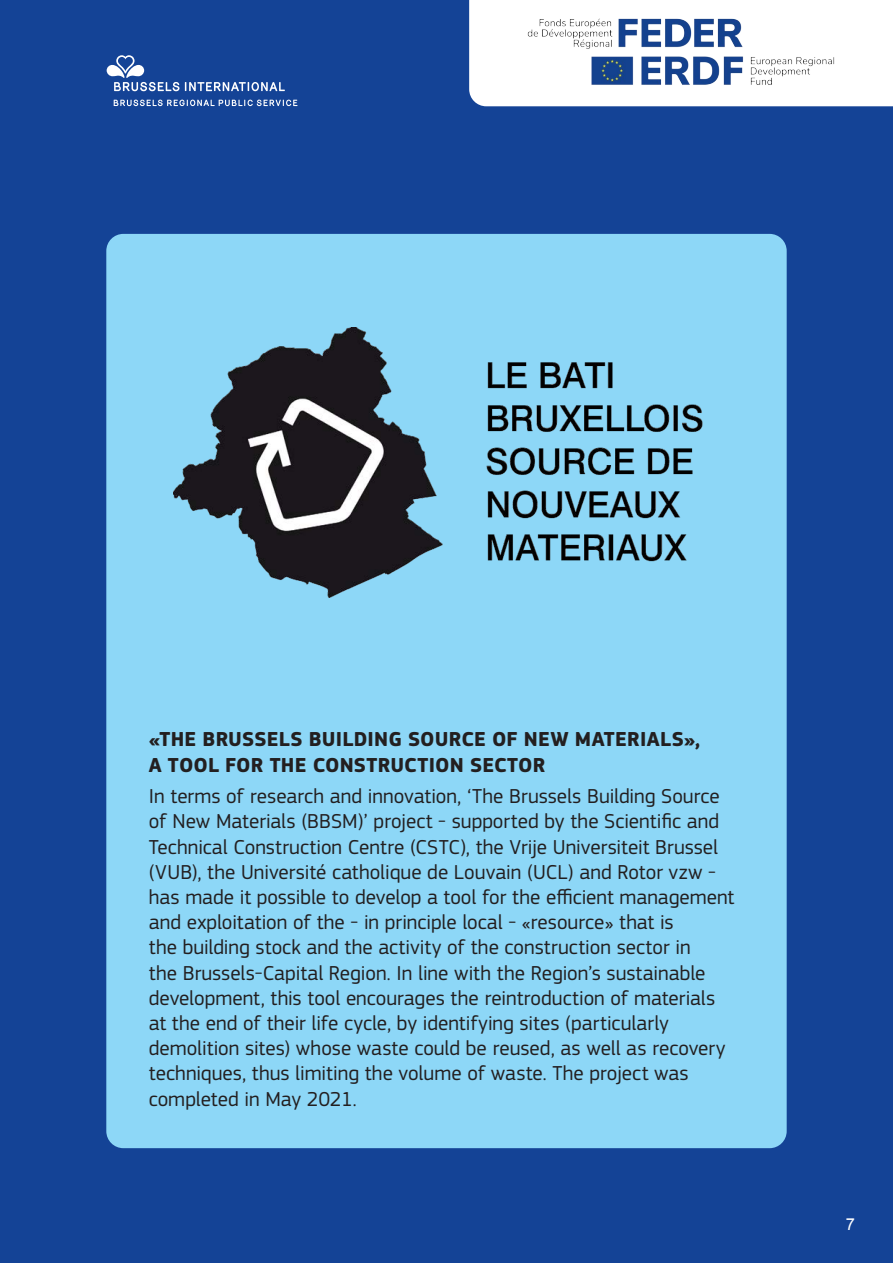
<style>
.page{position:relative;width:893px;height:1263px;background:#144396}
.page>*{position:absolute;margin:0;border:0;box-sizing:border-box;transform-origin:0 0}
.t1{font:21px/25.2px "EC Square Sans Pro";color:#231f20}
.t2{font:700 21px "EC Square Sans Pro";letter-spacing:.01em;color:#231f20}
.t3{font:16.5px "Arial";color:#fff}
</style>
<div class="page">
<div style="left:106px;top:234px;width:681px;height:914px;background:#8dd7f7;border-radius:17px"></div>
<img style="left:173px;top:327px;width:530px;height:270px">
<div style="left:469px;top:0;width:424px;height:106px;background:#fff"></div>
<img style="left:524px;top:12px;width:312px;height:80px">
<svg style="left:107px;top:55px;width:72px;height:36px"></svg>
<svg style="left:185px;top:82px;width:100px;height:9px"></svg>
<svg style="left:114px;top:100px;width:183px;height:6px"></svg>
<p class="t2" style="left:149px;top:727px;width:553px">«THE BRUSSELS BUILDING SOURCE OF NEW MATERIALS»,</p>
<p class="t2" style="left:149px;top:752px;width:398px">A TOOL FOR THE CONSTRUCTION SECTOR</p>
<p class="t1" style="left:149px;top:784px;width:587px">In terms of research and innovation, ‘The Brussels Building Source of New Materials (BBSM)’ project - supported by the Scientific and Technical Construction Centre (CSTC), the Vrije Universiteit Brussel (VUB), the Université catholique de Louvain (UCL) and Rotor vzw - has made it possible to develop a tool for the efficient management and exploitation of the - in principle local - «resource» that is<br>the building stock and the activity of the construction sector in<br>the Brussels-Capital Region. In line with the Region’s sustainable development, this tool encourages the reintroduction of materials at the end of their life cycle, by identifying sites (particularly demolition sites) whose waste could be reused, as well as recovery techniques, thus limiting the volume of waste. The project was completed in May 2021.</p>
<p class="t3" style="left:846px;top:1214px;width:11px">7</p>
</div>
